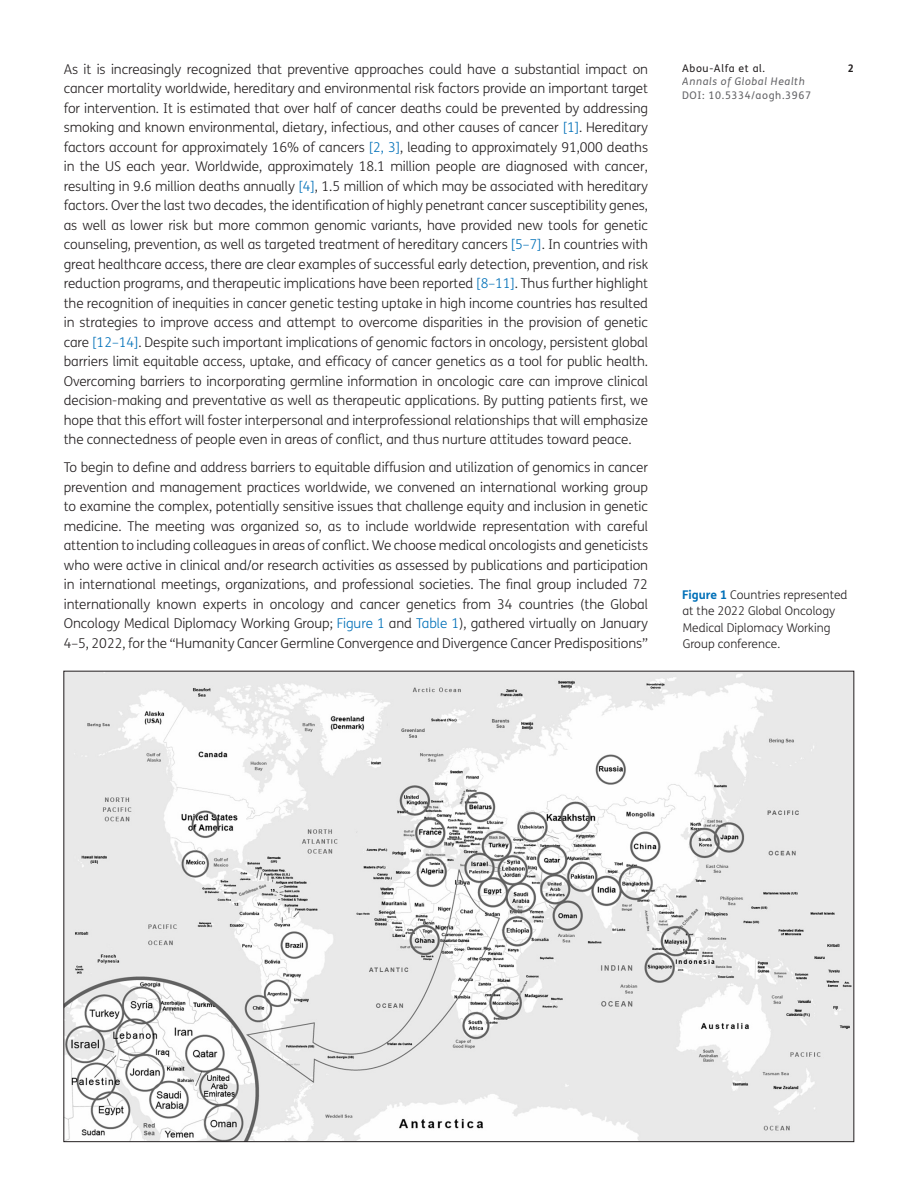
<style>
.page{position:relative;width:918px;height:1188px;background:#fff}
.page>*{position:absolute;margin:0;border:0;box-sizing:border-box;transform-origin:0 0}
.Body_Copy{font:300 13.5px/19.5px "FS Me";letter-spacing:-.005em;color:#231f20;text-align:justify}
.Figure_copy{font:300 12px/16.5px "FS Me";color:#231f20}
.t1{font:10.5px "FS Me";letter-spacing:.06em;color:#636366}
.t2{font:italic 10.5px "FS Me";letter-spacing:.06em;color:#636366}
.t3{font:10.5px "FS Me";letter-spacing:.06em;color:#231f20}
.t4{font:700 10.5px "FS Me";color:#231f20}
.s1{color:#0070b8}
.s2{font-weight:700;color:#0070b8}
</style>
<div class="page">
<img style="left:65px;top:673px;width:787px;height:467px">
<p class="Body_Copy" style="left:64px;top:60px;width:586px">As it is increasingly recognized that preventive approaches could have a substantial impact on cancer mortality worldwide, hereditary and environmental risk factors provide an important target for intervention. It is estimated that over half of cancer deaths could be prevented by addressing smoking and known environmental, dietary, infectious, and other causes of cancer <span class="s1">[1]</span>. Hereditary factors account for approximately 16% of cancers <span class="s1">[2, 3]</span>, leading to approximately 91,000 deaths in the US each year. Worldwide, approximately 18.1 million people are diagnosed with cancer, resulting in 9.6 million deaths annually <span class="s1">[4]</span>, 1.5 million of which may be associated with hereditary factors. Over the last two decades, the identification of highly penetrant cancer susceptibility genes, as well as lower risk but more common genomic variants, have provided new tools for genetic counseling, prevention, as well as targeted treatment of hereditary cancers <span class="s1">[5–7]</span>. In countries with great healthcare access, there are clear examples of successful early detection, prevention, and risk reduction programs, and therapeutic implications have been reported <span class="s1">[8–11]</span>. Thus further highlight the recognition of inequities in cancer genetic testing uptake in high income countries has resulted in strategies to improve access and attempt to overcome disparities in the provision of genetic care <span class="s1">[12–14]</span>. Despite such important implications of genomic factors in oncology, persistent global barriers limit equitable access, uptake, and efficacy of cancer genetics as a tool for public health.<br>Overcoming barriers to incorporating germline information in oncologic care can improve clinical decision-making and preventative as well as therapeutic applications. By putting patients first, we hope that this effort will foster interpersonal and interprofessional relationships that will emphasize the connectedness of people even in areas of conflict, and thus nurture attitudes toward peace.</p>
<p class="Body_Copy" style="left:64px;top:458px;width:586px">To begin to define and address barriers to equitable diffusion and utilization of genomics in cancer prevention and management practices worldwide, we convened an international working group to examine the complex, potentially sensitive issues that challenge equity and inclusion in genetic medicine. The meeting was organized so, as to include worldwide representation with careful attention to including colleagues in areas of conflict. We choose medical oncologists and geneticists who were active in clinical and/or research activities as assessed by publications and participation in international meetings, organizations, and professional societies. The final group included 72 internationally known experts in oncology and cancer genetics from 34 countries (the Global Oncology Medical Diplomacy Working Group; <span class="s1">Figure 1</span> and <span class="s1">Table 1</span>), gathered virtually on January 4–5, 2022, for the “Humanity Cancer Germline Convergence and Divergence Cancer Predispositions”</p>
<p class="t3" style="left:682px;top:62px;width:85px">Abou-Alfa et al.</p>
<p class="t4" style="left:848px;top:61px;width:8px">2</p>
<p class="t2" style="left:682px;top:75px;width:124px">Annals of Global Health</p>
<p class="t1" style="left:682px;top:89px;width:130px">DOI: 10.5334/aogh.3967</p>
<p class="Figure_copy" style="left:682px;top:587px;width:167px"><span class="s2">Figure 1</span> Countries represented at the 2022 Global Oncology<br>Medical Diplomacy Working<br>Group conference.</p>
</div>
